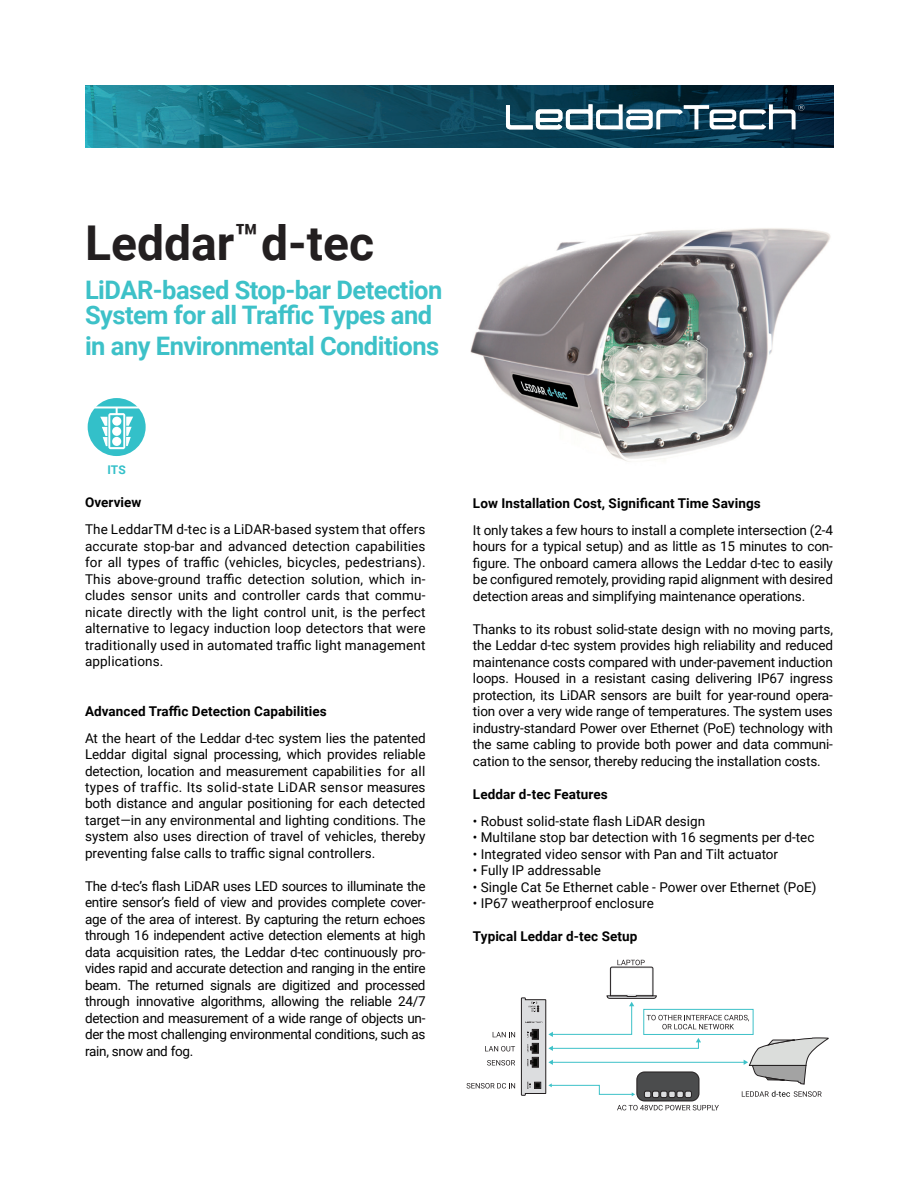
<style>
.page{position:relative;width:918px;height:1188px;background:#fff}
.page>*{position:absolute;margin:0;border:0;box-sizing:border-box;transform-origin:0 0}
.t1{font:700 48px "Roboto";color:#231f20}
.t2{font:700 25.5px/25.5px "Roboto";letter-spacing:-.02em;color:#3dc1c8}
.t3{font:13.5px/16.5px "Roboto";color:#000;text-align:justify}
.t4{font:700 13.5px "Roboto";letter-spacing:.005em;color:#000}
.t5{font:700 12px "Roboto";color:#33c0c9}
</style>
<div class="page">
<img style="left:470px;top:228px;width:361px;height:234px">
<img style="left:150px;top:85px;width:684px;height:63px">
<svg style="left:506px;top:104px;width:298px;height:25px"></svg>
<svg style="left:85px;top:85px;width:65px;height:371px"></svg>
<div style="left:637px;top:1072px;width:62px;height:29px;background:#4b4c4d;border-radius:8px"></div>
<div style="left:637px;top:1072px;width:62px;height:29px;border:1px solid #231f20;border-radius:8px"></div>
<div style="left:644px;top:1091px;width:7px;height:7px;border:1px solid #231f20;border-radius:2px"></div>
<div style="left:652px;top:1091px;width:7px;height:7px;border:1px solid #231f20;border-radius:2px"></div>
<div style="left:660px;top:1091px;width:7px;height:7px;border:1px solid #231f20;border-radius:2px"></div>
<div style="left:669px;top:1091px;width:6px;height:7px;border:1px solid #231f20;border-radius:2px"></div>
<div style="left:677px;top:1091px;width:7px;height:7px;border:1px solid #231f20;border-radius:2px"></div>
<div style="left:685px;top:1091px;width:7px;height:7px;border:1px solid #231f20;border-radius:2px"></div>
<svg style="left:493px;top:1032px;width:22px;height:5px"></svg>
<svg style="left:485px;top:1046px;width:30px;height:5px"></svg>
<svg style="left:487px;top:1060px;width:28px;height:6px"></svg>
<svg style="left:467px;top:1083px;width:48px;height:6px"></svg>
<svg style="left:617px;top:1105px;width:102px;height:5px"></svg>
<svg style="left:521px;top:960px;width:308px;height:137px"></svg>
<h1 class="t1" style="left:85px;top:209px;width:291px">Leddar<sup>™</sup> d-tec</h1>
<h2 class="t2" style="left:85px;top:276px;width:359px">LiDAR-based Stop-bar Detection<br>System for all Traffic Types and</h2>
<h2 class="t2" style="left:85px;top:332px;width:356px">in any Environmental Conditions</h2>
<p class="t5" style="left:108px;top:461px;width:20px">ITS</p>
<p class="t4" style="left:85px;top:493px;width:58px">Overview</p>
<p class="t3" style="left:85px;top:520px;width:342px">The LeddarTM d-tec is a LiDAR-based system that offers accurate stop-bar and advanced detection capabilities for all types of traffic (vehicles, bicycles, pedestrians).<br>This above-ground traffic detection solution, which in&shy;cludes sensor units and controller cards that commu&shy;nicate directly with the light control unit, is the perfect alternative to legacy induction loop detectors that were traditionally used in automated traffic light management applications.</p>
<p class="t4" style="left:85px;top:701px;width:243px">Advanced Traffic Detection Capabilities</p>
<p class="t3" style="left:85px;top:729px;width:342px">At the heart of the Leddar d-tec system lies the patented Leddar digital signal processing, which provides reliable detection, location and measurement capabilities for all types of traffic. Its solid-state LiDAR sensor measures both distance and angular positioning for each detected target—in any environmental and lighting conditions. The system also uses direction of travel of vehicles, thereby preventing false calls to traffic signal controllers.</p>
<p class="t3" style="left:85px;top:877px;width:342px">The d-tec’s flash LiDAR uses LED sources to illuminate the entire sensor’s field of view and provides complete cover&shy;age of the area of interest. By capturing the return echoes through 16 independent active detection elements at high data acquisition rates, the Leddar d-tec continuously pro&shy;vides rapid and accurate detection and ranging in the entire beam. The returned signals are digitized and processed through innovative algorithms, allowing the reliable 24/7 detection and measurement of a wide range of objects un&shy;der the most challenging environmental conditions, such as rain, snow and fog.</p>
<p class="t4" style="left:473px;top:494px;width:289px">Low Installation Cost, Significant Time Savings</p>
<p class="t3" style="left:473px;top:521px;width:362px">It only takes a few hours to install a complete intersection (2-4 hours for a typical setup) and as little as 15 minutes to con&shy;figure. The onboard camera allows the Leddar d-tec to easily be configured remotely, providing rapid alignment with desired detection areas and simplifying maintenance operations.</p>
<p class="t3" style="left:473px;top:620px;width:362px">Thanks to its robust solid-state design with no moving parts, the Leddar d-tec system provides high reliability and reduced maintenance costs compared with under-pavement induction loops. Housed in a resistant casing delivering IP67 ingress protection, its LiDAR sensors are built for year-round opera&shy;tion over a very wide range of temperatures. The system uses industry-standard Power over Ethernet (PoE) technology with the same cabling to provide both power and data communi&shy;cation to the sensor, thereby reducing the installation costs.</p>
<p class="t4" style="left:473px;top:785px;width:136px">Leddar d-tec Features</p>
<p class="t3" style="left:473px;top:812px;width:234px">• Robust solid-state flash LiDAR design</p>
<p class="t3" style="left:473px;top:829px;width:343px">• Multilane stop bar detection with 16 segments per d-tec</p>
<p class="t3" style="left:473px;top:845px;width:307px">• Integrated video sensor with Pan and Tilt actuator</p>
<p class="t3" style="left:473px;top:862px;width:129px">• Fully IP addressable</p>
<p class="t3" style="left:473px;top:878px;width:345px">• Single Cat 5e Ethernet cable - Power over Ethernet (PoE)</p>
<p class="t3" style="left:473px;top:895px;width:182px">• IP67 weatherproof enclosure</p>
<p class="t4" style="left:473px;top:927px;width:166px">Typical Leddar d-tec Setup</p>
</div>
